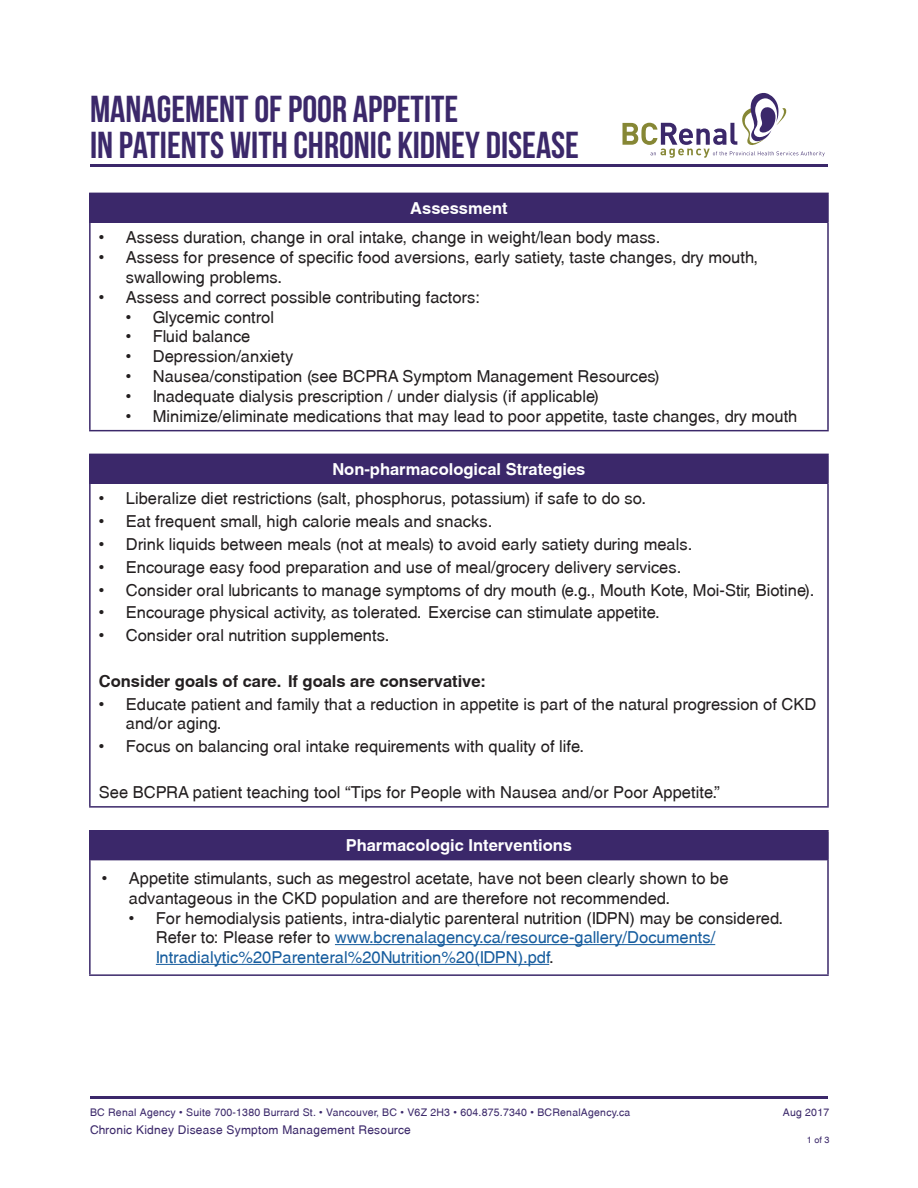
<style>
.page{position:relative;width:918px;height:1188px;background:#fff}
.page>*{position:absolute;margin:0;border:0;box-sizing:border-box;transform-origin:0 0}
.t1{font:700 37.5px "Bebas Neue";color:#3b286a}
.t2{font:16.5px/19.8px "Swansea";color:#231f20}
.t3{font:700 16.5px "Swansea";color:#fff}
.t4{font:700 16.5px "Swansea";color:#231f20}
.t5{font:12px "Swansea";letter-spacing:.02em;color:#3b286a}
.t6{font:10.5px "Swansea";letter-spacing:.02em;color:#3b286a}
.t7{font:9px "Swansea";color:#3b286a}
.s1{color:#175d9e}
</style>
<div class="page">
<div style="left:90px;top:193px;width:738px;height:29px;background:#3b286a"></div>
<hr style="left:89px;top:193px;width:740px;height:1px;background:#3b286a">
<hr style="left:89px;top:194px;width:2px;height:28px;background:#3b286a">
<hr style="left:827px;top:194px;width:2px;height:28px;background:#3b286a">
<hr style="left:89px;top:222px;width:2px;height:208px;background:#3b286a">
<hr style="left:827px;top:222px;width:2px;height:208px;background:#3b286a">
<hr style="left:89px;top:430px;width:740px;height:1px;background:#3b286a">
<hr style="left:91px;top:222px;width:736px;height:1px;background:#3b286a">
<div style="left:90px;top:454px;width:738px;height:29px;background:#3b286a"></div>
<hr style="left:89px;top:454px;width:740px;height:1px;background:#3b286a">
<hr style="left:89px;top:455px;width:2px;height:28px;background:#3b286a">
<hr style="left:827px;top:455px;width:2px;height:28px;background:#3b286a">
<hr style="left:89px;top:483px;width:2px;height:323px;background:#3b286a">
<hr style="left:827px;top:483px;width:2px;height:323px;background:#3b286a">
<hr style="left:89px;top:806px;width:740px;height:2px;background:#3b286a">
<hr style="left:91px;top:483px;width:736px;height:1px;background:#3b286a">
<div style="left:90px;top:831px;width:738px;height:29px;background:#3b286a"></div>
<hr style="left:89px;top:830px;width:740px;height:2px;background:#3b286a">
<hr style="left:89px;top:832px;width:2px;height:28px;background:#3b286a">
<hr style="left:827px;top:832px;width:2px;height:28px;background:#3b286a">
<hr style="left:89px;top:860px;width:2px;height:114px;background:#3b286a">
<hr style="left:827px;top:860px;width:2px;height:114px;background:#3b286a">
<hr style="left:89px;top:974px;width:740px;height:2px;background:#3b286a">
<hr style="left:91px;top:860px;width:736px;height:1px;background:#3b286a">
<hr style="left:335px;top:944px;width:380px;height:1px;background:#175d9e">
<hr style="left:156px;top:964px;width:393px;height:1px;background:#175d9e">
<hr style="left:90px;top:164px;width:738px;height:3px;background:#3b286a">
<svg style="left:623px;top:93px;width:202px;height:65px"></svg>
<hr style="left:90px;top:1096px;width:738px;height:3px;background:#3b286a">
<p class="t1" style="left:90px;top:88px;width:370px">MANAGEMENT OF POOR APPETITE</p>
<p class="t1" style="left:90px;top:124px;width:491px">IN PATIENTS WITH CHRONIC KIDNEY DISEASE</p>
<p class="t3" style="left:410px;top:198px;width:99px">Assessment</p>
<p class="t2" style="left:99px;top:228px;width:563px">• Assess duration, change in oral intake, change in weight/lean body mass.</p>
<p class="t2" style="left:126px;top:247px;width:634px;text-indent:-27px">• Assess for presence of specific food aversions, early satiety, taste changes, dry mouth, swallowing problems.</p>
<p class="t2" style="left:99px;top:287px;width:383px">• Assess and correct possible contributing factors:</p>
<p class="t2" style="left:126px;top:307px;width:150px">• Glycemic control</p>
<p class="t2" style="left:126px;top:327px;width:126px">• Fluid balance</p>
<p class="t2" style="left:126px;top:346px;width:169px">• Depression/anxiety</p>
<p class="t2" style="left:126px;top:366px;width:535px">• Nausea/constipation (see BCPRA Symptom Management Resources)</p>
<p class="t2" style="left:126px;top:386px;width:475px">• Inadequate dialysis prescription / under dialysis (if applicable)</p>
<p class="t2" style="left:126px;top:406px;width:673px">• Minimize/eliminate medications that may lead to poor appetite, taste changes, dry mouth</p>
<p class="t3" style="left:332px;top:459px;width:255px">Non-pharmacological Strategies</p>
<p class="t2" style="left:99px;top:489px;width:549px">• Liberalize diet restrictions (salt, phosphorus, potassium) if safe to do so.</p>
<p class="t2" style="left:99px;top:511px;width:395px">• Eat frequent small, high calorie meals and snacks.</p>
<p class="t2" style="left:99px;top:534px;width:595px">• Drink liquids between meals (not at meals) to avoid early satiety during meals.</p>
<p class="t2" style="left:99px;top:557px;width:584px">• Encourage easy food preparation and use of meal/grocery delivery services.</p>
<p class="t2" style="left:99px;top:580px;width:717px">• Consider oral lubricants to manage symptoms of dry mouth (e.g., Mouth Kote, Moi-Stir, Biotine).</p>
<p class="t2" style="left:99px;top:603px;width:563px">• Encourage physical activity, as tolerated. Exercise can stimulate appetite.</p>
<p class="t2" style="left:99px;top:625px;width:292px">• Consider oral nutrition supplements.</p>
<p class="t4" style="left:99px;top:671px;width:389px">Consider goals of care. If goals are conservative:</p>
<p class="t2" style="left:126px;top:694px;width:692px;text-indent:-27px">• Educate patient and family that a reduction in appetite is part of the natural progression of CKD and/or aging.</p>
<p class="t2" style="left:99px;top:736px;width:487px">• Focus on balancing oral intake requirements with quality of life.</p>
<p class="t2" style="left:99px;top:782px;width:623px">See BCPRA patient teaching tool “Tips for People with Nausea and/or Poor Appetite.”</p>
<p class="t3" style="left:346px;top:836px;width:228px">Pharmacologic Interventions</p>
<p class="t2" style="left:129px;top:868px;width:601px;text-indent:-27px">• Appetite stimulants, such as megestrol acetate, have not been clearly shown to be advantageous in the CKD population and are therefore not recommended.</p>
<p class="t2" style="left:156px;top:908px;width:629px;text-indent:-27px">• For hemodialysis patients, intra-dialytic parenteral nutrition (IDPN) may be considered.<br>Refer to: Please refer to <span class="s1">www.bcrenalagency.ca/resource-gallery/Documents/<br>Intradialytic%20Parenteral%20Nutrition%20(IDPN).pdf</span>.</p>
<p class="t6" style="left:90px;top:1106px;width:542px">BC Renal Agency • Suite 700-1380 Burrard St. • Vancouver, BC • V6Z 2H3 • 604.875.7340 • BCRenalAgency.ca</p>
<p class="t6" style="left:783px;top:1106px;width:48px">Aug 2017</p>
<p class="t5" style="left:90px;top:1122px;width:323px">Chronic Kidney Disease Symptom Management Resource</p>
<p class="t7" style="left:807px;top:1135px;width:24px">1 of 3</p>
</div>
